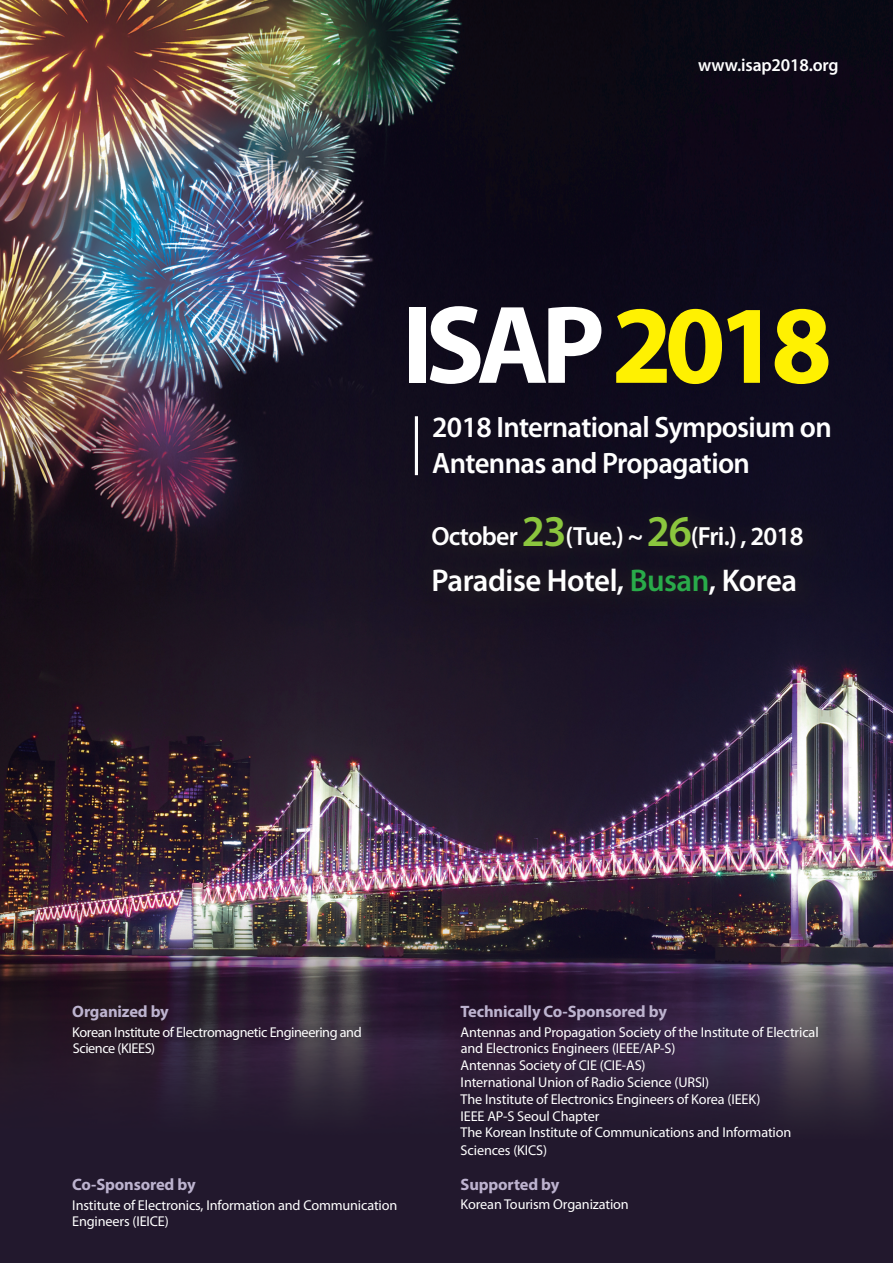
<style>
.page{position:relative;width:893px;height:1263px;background:#fff}
.page>*{position:absolute;margin:0;border:0;box-sizing:border-box;transform-origin:0 0}
.타이틀{font:700 111.9px "Myriad Pro";letter-spacing:-.07em;color:#fff}
.타이틀-2{font:600 31.5px "Myriad Pro";letter-spacing:-.015em;color:#fff}
.타이틀-3{font:600 29.55px "Myriad Pro";letter-spacing:-.025em;color:#fff}
.타이틀-4{font:600 26.4px "Myriad Pro";letter-spacing:-.03em;color:#fff}
.타이틀-5{font:600 18px "Myriad Pro";letter-spacing:-.01em;color:#fff}
.본문{font:700 16.5px "Myriad Pro";letter-spacing:-.01em;color:#bdb3cf}
.본문-2{font:14.25px/16.8px "Myriad Pro";letter-spacing:-.01em;color:#fff}
.본문굶게{font:14.25px/16.8px "Myriad Pro";letter-spacing:-.01em;color:#fff}
.본문-3{font:14.25px/16.8px "Myriad Pro";letter-spacing:-.03em;color:#fff}
.s1{color:#fff101}
.s2{font-size:44.1px;color:#8bc63e}
.s3{color:#29ab4a}
</style>
<div class="page">
<img style="left:0;top:0;width:893px;height:1263px">
<div style="left:424px;top:500px;width:415px;height:121px;background:#161124"></div>
<div style="left:417px;top:502px;width:400px;height:107px;background:#171220"></div>
<hr style="left:415px;top:416px;width:3px;height:59px;background:#fff">
<p class="타이틀-5" style="left:698px;top:54px;width:142px">www.isap2018.org</p>
<p class="타이틀" style="left:402px;top:272px;width:432px">ISAP <span class="s1">2018</span></p>
<p class="타이틀-3" style="left:432px;top:408px;width:401px">2018 International Symposium on</p>
<p class="타이틀-3" style="left:432px;top:444px;width:319px">Antennas and Propagation</p>
<p class="타이틀-4" style="left:431px;top:519px;width:374px">October <span class="s2">23</span>(Tue.) ~ <span class="s2">26</span>(Fri.) , 2018</p>
<p class="타이틀-2" style="left:431px;top:560px;width:367px">Paradise Hotel, <span class="s3">Busan</span>, Korea</p>
<p class="본문" style="left:72px;top:1001px;width:98px">Organized by</p>
<p class="본문-3" style="left:72px;top:1023px;width:291px">Korean Institute of Electromagnetic Engineering and<br>Science (KIEES)</p>
<p class="본문" style="left:72px;top:1174px;width:125px">Co-Sponsored by</p>
<p class="본문굶게" style="left:72px;top:1196px;width:327px">Institute of Electronics, Information and Communication<br>Engineers (IEICE)</p>
<p class="본문" style="left:461px;top:1001px;width:208px">Technically Co-Sponsored by</p>
<p class="본문-2" style="left:461px;top:1023px;width:360px">Antennas and Propagation Society of the Institute of Electrical and Electronics Engineers (IEEE/AP-S)</p>
<p class="본문-2" style="left:461px;top:1057px;width:186px">Antennas Society of CIE (CIE-AS)</p>
<p class="본문-2" style="left:461px;top:1074px;width:250px">International Union of Radio Science (URSI)</p>
<p class="본문-2" style="left:461px;top:1090px;width:301px">The Institute of Electronics Engineers of Korea (IEEK)</p>
<p class="본문-2" style="left:461px;top:1107px;width:140px">IEEE AP-S Seoul Chapter</p>
<p class="본문-2" style="left:461px;top:1124px;width:332px;line-height:17.2px">The Korean Institute of Communications and Information<br>Sciences (KICS)</p>
<p class="본문" style="left:461px;top:1173px;width:100px">Supported by</p>
<p class="본문-2" style="left:461px;top:1196px;width:170px">Korean Tourism Organization</p>
</div>
